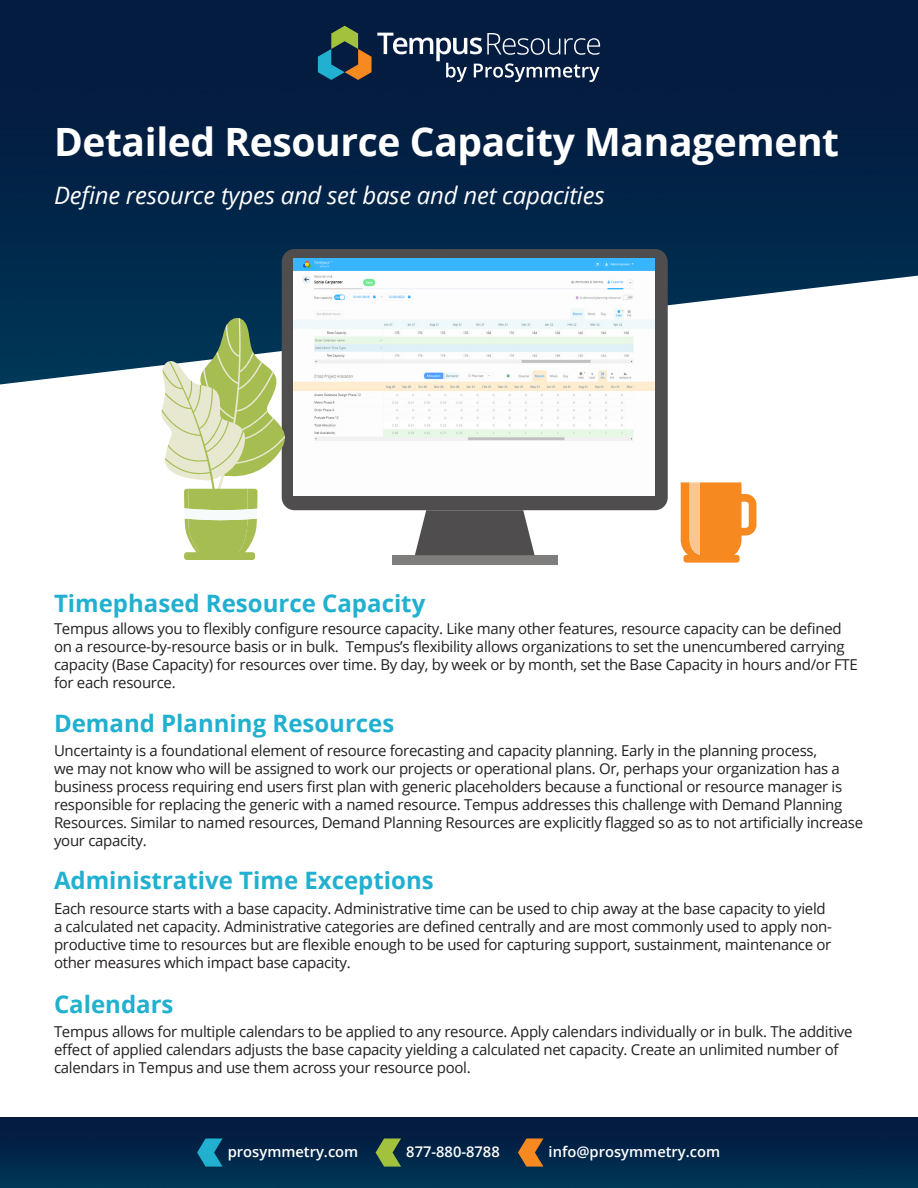
<style>
.page{position:relative;width:918px;height:1188px;background:#fff}
.page>*{position:absolute;margin:0;border:0;box-sizing:border-box;transform-origin:0 0}
.t1{font:700 39px "Open Sans";letter-spacing:-.01em;color:#fff}
.t2{font:700 24px "Open Sans";color:#21b0cf}
.t3{font:italic 24px "Open Sans";letter-spacing:-.01em;color:#fff}
.t4{font:15px/18px "Open Sans";letter-spacing:-.02em;color:#231f20}
.t5{font:600 14.7px "Open Sans";color:#fff}
</style>
<div class="page">
<img style="left:0;top:0;width:918px;height:384px">
<svg style="left:318px;top:26px;width:282px;height:56px"></svg>
<img style="left:0;top:1118px;width:918px;height:70px">
<svg style="left:197px;top:1139px;width:26px;height:28px"></svg>
<svg style="left:376px;top:1139px;width:25px;height:28px"></svg>
<svg style="left:518px;top:1139px;width:25px;height:28px"></svg>
<div style="left:282px;top:249px;width:386px;height:261px;background:#4f4d4d;border-radius:13px"></div>
<div style="left:392px;top:555px;width:166px;height:9px;background:#807d7d"></div>
<svg style="left:415px;top:510px;width:120px;height:45px"></svg>
<div style="left:683px;top:555px;width:57px;height:8px;background:#f6891f;border-radius:3px"></div>
<svg style="left:681px;top:482px;width:75px;height:77px"></svg>
<div style="left:184px;top:552px;width:71px;height:8px;background:#a6bd52;border-radius:3px"></div>
<svg style="left:160px;top:314px;width:130px;height:241px"></svg>
<img style="left:294px;top:258px;width:360px;height:237px">
<p class="t1" style="left:54px;top:120px;width:787px">Detailed Resource Capacity Management</p>
<p class="t3" style="left:54px;top:179px;width:552px">Define resource types and set base and net capacities</p>
<p class="t2" style="left:54px;top:590px;width:373px">Timephased Resource Capacity</p>
<p class="t4" style="left:54px;top:619px;width:805px">Tempus allows you to flexibly configure resource capacity. Like many other features, resource capacity can be defined on a resource-by-resource basis or in bulk. Tempus’s flexibility allows organizations to set the unencumbered carrying capacity (Base Capacity) for resources over time. By day, by week or by month, set the Base Capacity in hours and/or FTE for each resource.</p>
<p class="t2" style="left:54px;top:710px;width:342px">Demand Planning Resources</p>
<p class="t4" style="left:54px;top:741px;width:811px">Uncertainty is a foundational element of resource forecasting and capacity planning. Early in the planning process,<br>we may not know who will be assigned to work our projects or operational plans. Or, perhaps your organization has a business process requiring end users first plan with generic placeholders because a functional or resource manager is responsible for replacing the generic with a named resource. Tempus addresses this challenge with Demand Planning Resources. Similar to named resources, Demand Planning Resources are explicitly flagged so as to not artificially increase your capacity.</p>
<p class="t2" style="left:54px;top:867px;width:381px">Administrative Time Exceptions</p>
<p class="t4" style="left:54px;top:899px;width:779px">Each resource starts with a base capacity. Administrative time can be used to chip away at the base capacity to yield a calculated net capacity. Administrative categories are defined centrally and are most commonly used to apply non&shy;productive time to resources but are flexible enough to be used for capturing support, sustainment, maintenance or other measures which impact base capacity.</p>
<p class="t2" style="left:54px;top:990px;width:121px">Calendars</p>
<p class="t4" style="left:54px;top:1023px;width:800px">Tempus allows for multiple calendars to be applied to any resource. Apply calendars individually or in bulk. The additive effect of applied calendars adjusts the base capacity yielding a calculated net capacity. Create an unlimited number of calendars in Tempus and use them across your resource pool.</p>
<p class="t5" style="left:228px;top:1142px;width:132px">prosymmetry.com</p>
<p class="t5" style="left:406px;top:1142px;width:95px">877-880-8788</p>
<p class="t5" style="left:549px;top:1142px;width:173px">info@prosymmetry.com</p>
</div>
